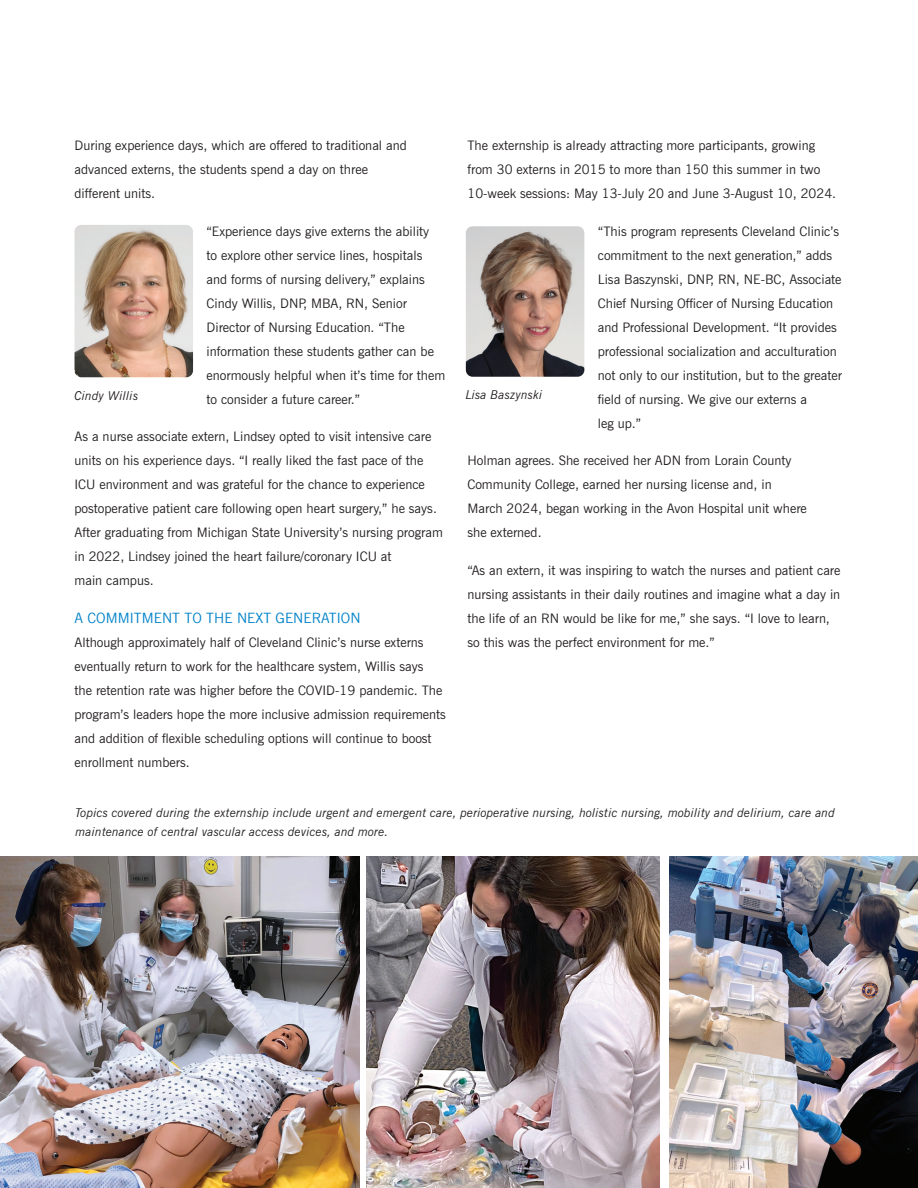
<style>
.page{position:relative;width:918px;height:1188px;background:#fff}
.page>*{position:absolute;margin:0;border:0;box-sizing:border-box;transform-origin:0 0}
.t1{font:14.25px "News Gothic BT";letter-spacing:.005em;color:#0082c8}
.t2{font:13.2px/24px "News Gothic BT";color:#231f20}
.t3{font:italic 12px/19.5px "News Gothic BT";letter-spacing:.01em;color:#231f20}
</style>
<div class="page">
<img style="left:75px;top:225px;width:118px;height:152px">
<img style="left:466px;top:226px;width:118px;height:151px">
<img style="left:0;top:856px;width:359px;height:332px">
<img style="left:366px;top:856px;width:294px;height:332px">
<img style="left:669px;top:856px;width:249px;height:332px">
<p class="t2" style="left:75px;top:133px;width:334px">During experience days, which are offered to traditional and advanced externs, the students spend a day on three different units.</p>
<p class="t2" style="left:207px;top:219px;width:240px">“Experience days give externs the ability<br>to explore other service lines, hospitals and forms of nursing delivery,” explains Cindy Willis, DNP, MBA, RN, Senior Director of Nursing Education. “The information these students gather can be enormously helpful when it’s time for them to consider a future career.”</p>
<p class="t2" style="left:75px;top:424px;width:370px">As a nurse associate extern, Lindsey opted to visit intensive care units on his experience days. “I really liked the fast pace of the ICU environment and was grateful for the chance to experience postoperative patient care following open heart surgery,” he says.<br>After graduating from Michigan State University’s nursing program in 2022, Lindsey joined the heart failure/coronary ICU at<br>main campus.</p>
<p class="t1" style="left:75px;top:609px;width:288px">A COMMITMENT TO THE NEXT GENERATION</p>
<p class="t2" style="left:75px;top:630px;width:373px">Although approximately half of Cleveland Clinic’s nurse externs eventually return to work for the healthcare system, Willis says<br>the retention rate was higher before the COVID-19 pandemic. The program’s leaders hope the more inclusive admission requirements and addition of flexible scheduling options will continue to boost enrollment numbers.</p>
<p class="t2" style="left:467px;top:133px;width:370px">The externship is already attracting more participants, growing from 30 externs in 2015 to more than 150 this summer in two<br>10-week sessions: May 13-July 20 and June 3-August 10, 2024.</p>
<p class="t2" style="left:598px;top:219px;width:246px">“This program represents Cleveland Clinic’s commitment to the next generation,” adds Lisa Baszynski, DNP, RN, NE-BC, Associate Chief Nursing Officer of Nursing Education and Professional Development. “It provides professional socialization and acculturation not only to our institution, but to the greater field of nursing. We give our externs a<br>leg up.”</p>
<p class="t2" style="left:467px;top:448px;width:341px">Holman agrees. She received her ADN from Lorain County Community College, earned her nursing license and, in March 2024, began working in the Avon Hospital unit where she externed.</p>
<p class="t2" style="left:467px;top:558px;width:375px">“As an extern, it was inspiring to watch the nurses and patient care nursing assistants in their daily routines and imagine what a day in the life of an RN would be like for me,” she says. “I love to learn, so this was the perfect environment for me.”</p>
<p class="t3" style="left:75px;top:385px;width:65px">Cindy Willis</p>
<p class="t3" style="left:466px;top:385px;width:78px">Lisa Baszynski</p>
<p class="t3" style="left:76px;top:803px;width:761px">Topics covered during the externship include urgent and emergent care, perioperative nursing, holistic nursing, mobility and delirium, care and maintenance of central vascular access devices, and more.</p>
</div>
